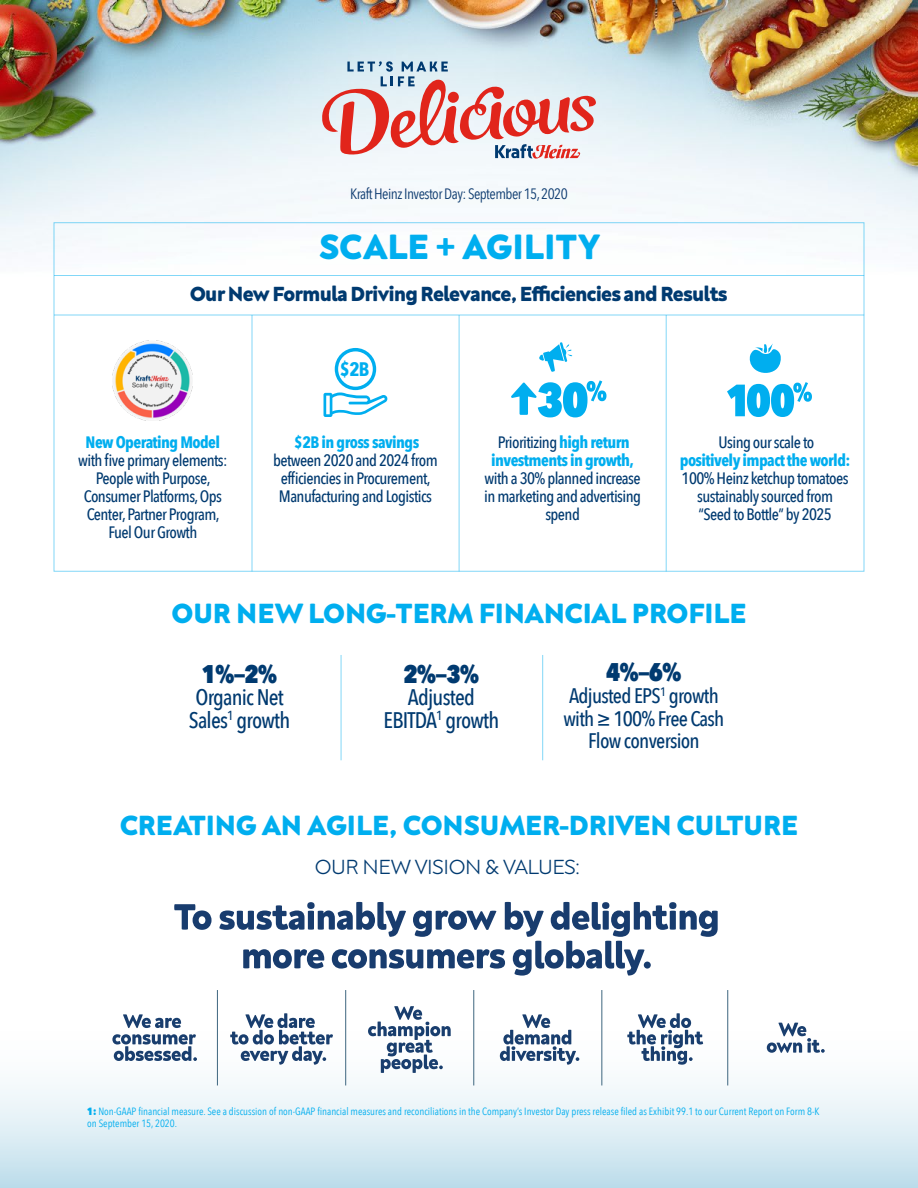
<style>
.page{position:relative;width:918px;height:1188px;background:#fff}
.page>*{position:absolute;margin:0;border:0;box-sizing:border-box;transform-origin:0 0}
.t1{font:800 36px "Neufreit";color:#00aeef}
.t2{font:800 28.5px "Neufreit";color:#00aeef}
.t3{font:800 25.5px "Avenir Next Condensed";color:#003a70}
.t4{font:500 22.5px/22.5px "Avenir Next Condensed";letter-spacing:-.035em;color:#003a70}
.t5{font:800 21px "Neufreit";letter-spacing:-.035em;color:#003a70}
.t6{font:500 21px/22.5px "Avenir Next Condensed";letter-spacing:-.035em;color:#003a70;text-align:center}
._11_12_Book{font:300 21px "Neufreit";letter-spacing:-.015em;color:#003a70}
.t7{font:700 19.5px "Avenir Next Condensed";color:#00aeef}
.t8{font:500 16.5px/18px "Avenir Next Condensed";letter-spacing:-.035em;color:#003a70;text-align:center}
.t9{font:15px "Avenir Next Condensed";letter-spacing:-.035em;color:#0d3b70}
.t10{font:10.5px/12.6px "Avenir Next Condensed";color:#00aeef}
.s1{font-weight:700;color:#00aeef}
.s2{font-weight:800}
</style>
<div class="page">
<img style="left:0;top:0;width:918px;height:761px">
<svg style="left:321px;top:61px;width:276px;height:99px;background:#ddbcbf"></svg>
<svg style="left:0;top:1021px;width:918px;height:167px"></svg>
<svg style="left:174px;top:902px;width:544px;height:74px"></svg>
<svg style="left:112px;top:1034px;width:85px;height:27px"></svg>
<svg style="left:123px;top:1014px;width:58px;height:14px"></svg>
<svg style="left:230px;top:1013px;width:103px;height:52px"></svg>
<svg style="left:368px;top:1006px;width:83px;height:67px"></svg>
<svg style="left:500px;top:1014px;width:79px;height:51px"></svg>
<svg style="left:627px;top:1013px;width:76px;height:52px"></svg>
<svg style="left:767px;top:1023px;width:58px;height:30px"></svg>
<hr style="left:474px;top:990px;width:1px;height:95px;background:#3e667f">
<hr style="left:602px;top:990px;width:1px;height:95px;background:#3e667f">
<hr style="left:727px;top:990px;width:1px;height:95px;background:#3e667f">
<hr style="left:345px;top:990px;width:1px;height:95px;background:#3e667f">
<hr style="left:217px;top:990px;width:1px;height:95px;background:#3e667f">
<hr style="left:54px;top:275px;width:810px;height:1px;background:#00aeef">
<hr style="left:54px;top:315px;width:810px;height:1px;background:#00aeef">
<hr style="left:252px;top:315px;width:1px;height:256px;background:#00aeef">
<hr style="left:459px;top:315px;width:1px;height:256px;background:#00aeef">
<hr style="left:666px;top:315px;width:1px;height:256px;background:#00aeef">
<svg style="left:324px;top:348px;width:64px;height:69px"></svg>
<svg style="left:727px;top:382px;width:85px;height:35px"></svg>
<svg style="left:749px;top:343px;width:32px;height:31px"></svg>
<svg style="left:511px;top:380px;width:95px;height:37px"></svg>
<svg style="left:539px;top:342px;width:33px;height:30px"></svg>
<hr style="left:341px;top:655px;width:1px;height:105px;background:#00aeef">
<hr style="left:542px;top:655px;width:1px;height:105px;background:#00aeef">
<img style="left:100px;top:327px;width:106px;height:106px">
<p class="t9" style="left:350px;top:181px;width:219px">Kraft Heinz Investor Day: September 15, 2020</p>
<p class="t1" style="left:319px;top:226px;width:281px">SCALE + AGILITY</p>
<p class="t5" style="left:190px;top:282px;width:539px">Our New Formula Driving Relevance, Efficiencies and Results</p>
<p class="t7" style="left:340px;top:357px;width:31px">$2B</p>
<p class="t8" style="left:78px;top:433px;width:151px"><span class="s1">New Operating Model </span>with five primary elements:<br>People with Purpose,<br>Consumer Platforms, Ops<br>Center, Partner Program,<br>Fuel Our Growth</p>
<p class="t8" style="left:273px;top:433px;width:166px"><span class="s1">$2B in gross savings </span>between 2020 and 2024 from efficiencies in Procurement,<br>Manufacturing and Logistics</p>
<p class="t8" style="left:484px;top:433px;width:158px">Prioritizing <span class="s1">high return investments in growth, </span>with a 30% planned increase in marketing and advertising spend</p>
<p class="t8" style="left:680px;top:433px;width:172px">Using our scale to<br><span class="s1">positively impact the world:<br></span>100% Heinz ketchup tomatoes sustainably sourced from “Seed to Bottle” by 2025</p>
<p class="t2" style="left:172px;top:596px;width:576px">OUR NEW LONG-TERM FINANCIAL PROFILE</p>
<p class="t3" style="left:202px;top:658px;width:77px">1%—2%</p>
<p class="t4" style="left:189px;top:686px;width:103px">Organic Net<br>Sales<sup>1</sup> growth</p>
<p class="t3" style="left:404px;top:658px;width:77px">2%—3%</p>
<p class="t4" style="left:384px;top:686px;width:117px;text-align:center">Adjusted<br>EBITDA<sup>1</sup> growth</p>
<p class="t3" style="left:606px;top:656px;width:77px">4%—6%</p>
<p class="t6" style="left:563px;top:684px;width:162px">Adjusted EPS<sup>1</sup> growth with ≥ 100% Free Cash<br>Flow conversion</p>
<p class="t2" style="left:120px;top:809px;width:679px">CREATING AN AGILE, CONSUMER-DRIVEN CULTURE</p>
<p class="_11_12_Book" style="left:315px;top:854px;width:267px">OUR NEW VISION &amp; VALUES:</p>
<p class="t10" style="left:87px;top:1104px;width:734px"><span class="s2">1:</span> Non-GAAP financial measure. See a discussion of non-GAAP financial measures and reconciliations in the Company’s Investor Day press release filed as Exhibit 99.1 to our Current Report on Form 8-K on September 15, 2020.</p>
</div>
